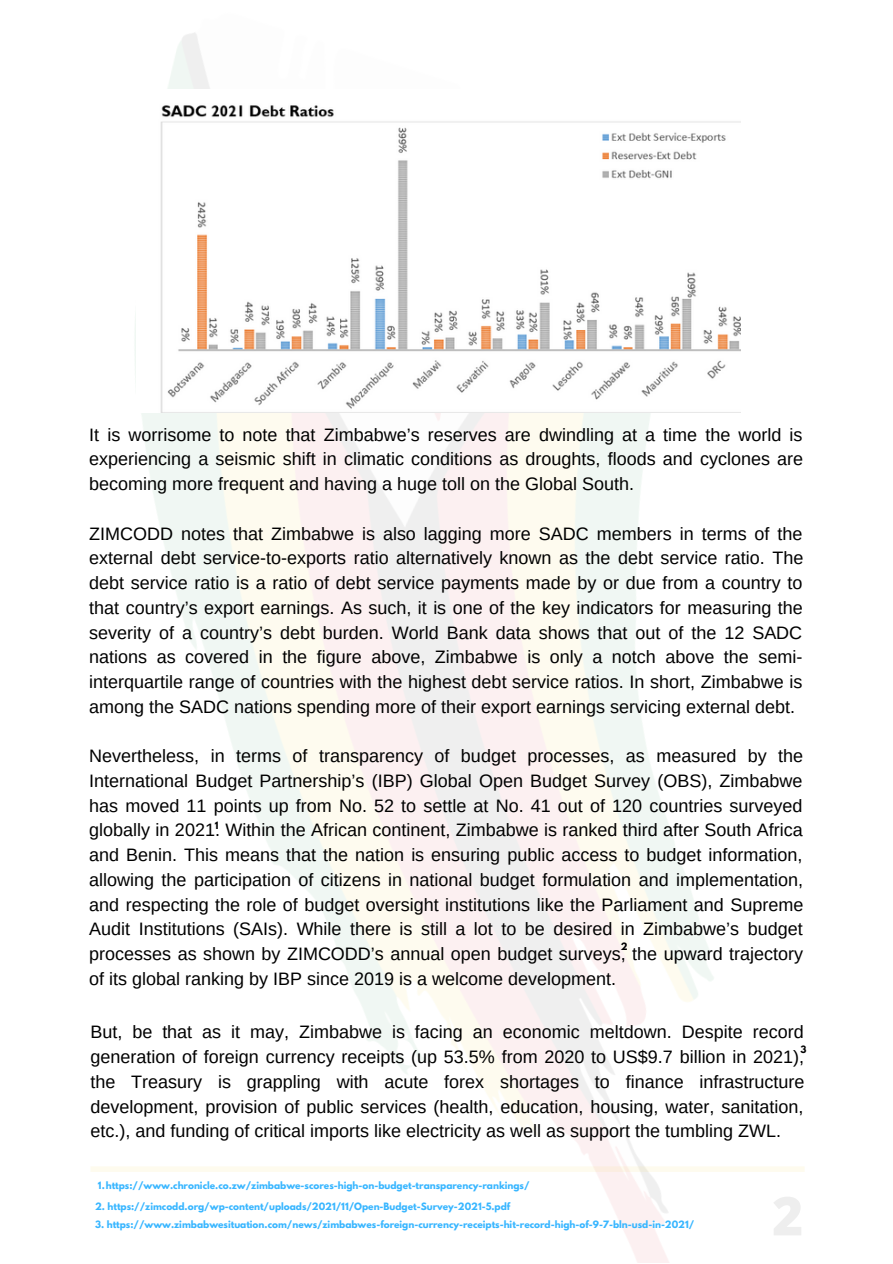
<style>
.page{position:relative;width:893px;height:1264px;background:#fff}
.page>*{position:absolute;margin:0;border:0;box-sizing:border-box;transform-origin:0 0}
.t1{font:18px/24.8px "Arimo";color:#000;text-align:justify}
.t2{font:700 9px "League Spartan";color:#38b6ff}
.t3{font:700 9px "League Spartan";color:#000}
</style>
<div class="page">
<div style="left:90px;top:1166px;width:714px;height:5px;background:#fefbee"></div>
<img style="left:160px;top:105px;width:580px;height:307px">
<p class="t1" style="left:89px;top:422px;width:715px">It is worrisome to note that Zimbabwe’s reserves are dwindling at a time the world is experiencing a seismic shift in climatic conditions as droughts, floods and cyclones are becoming more frequent and having a huge toll on the Global South.</p>
<p class="t1" style="left:89px;top:521px;width:715px">ZIMCODD notes that Zimbabwe is also lagging more SADC members in terms of the external debt service-to-exports ratio alternatively known as the debt service ratio. The debt service ratio is a ratio of debt service payments made by or due from a country to that country’s export earnings. As such, it is one of the key indicators for measuring the severity of a country’s debt burden. World Bank data shows that out of the 12 SADC nations as covered in the figure above, Zimbabwe is only a notch above the semi&shy;interquartile range of countries with the highest debt service ratios. In short, Zimbabwe is among the SADC nations spending more of their export earnings servicing external debt.</p>
<p class="t1" style="left:89px;top:743px;width:715px">Nevertheless, in terms of transparency of budget processes, as measured by the International Budget Partnership’s (IBP) Global Open Budget Survey (OBS), Zimbabwe has moved 11 points up from No. 52 to settle at No. 41 out of 120 countries surveyed globally in 2021. Within the African continent, Zimbabwe is ranked third after South Africa and Benin. This means that the nation is ensuring public access to budget information, allowing the participation of citizens in national budget formulation and implementation, and respecting the role of budget oversight institutions like the Parliament and Supreme Audit Institutions (SAIs). While there is still a lot to be desired in Zimbabwe’s budget processes as shown by ZIMCODD’s annual open budget surveys, the upward trajectory of its global ranking by IBP since 2019 is a welcome development.</p>
<p class="t3" style="left:215px;top:820px;width:5px">1</p>
<p class="t3" style="left:620px;top:942px;width:8px">2</p>
<p class="t1" style="left:90px;top:1019px;width:715px">But, be that as it may, Zimbabwe is facing an economic meltdown. Despite record generation of foreign currency receipts (up 53.5% from 2020 to US$9.7 billion in 2021), the Treasury is grappling with acute forex shortages to finance infrastructure development, provision of public services (health, education, housing, water, sanitation, etc.), and funding of critical imports like electricity as well as support the tumbling ZWL.</p>
<p class="t3" style="left:800px;top:1045px;width:7px">3</p>
<p class="t2" style="left:98px;top:1181px;width:433px">1.https://www.chronicle.co.zw/zimbabwe-scores-high-on-budget-transparency-rankings/</p>
<p class="t2" style="left:95px;top:1201px;width:416px">2. https://zimcodd.org/wp-content/uploads/2021/11/Open-Budget-Survey-2021-5.pdf</p>
<p class="t2" style="left:95px;top:1219px;width:600px">3. https://www.zimbabwesituation.com/news/zimbabwes-foreign-currency-receipts-hit-record-high-of-9-7-bln-usd-in-2021/</p>
</div>
